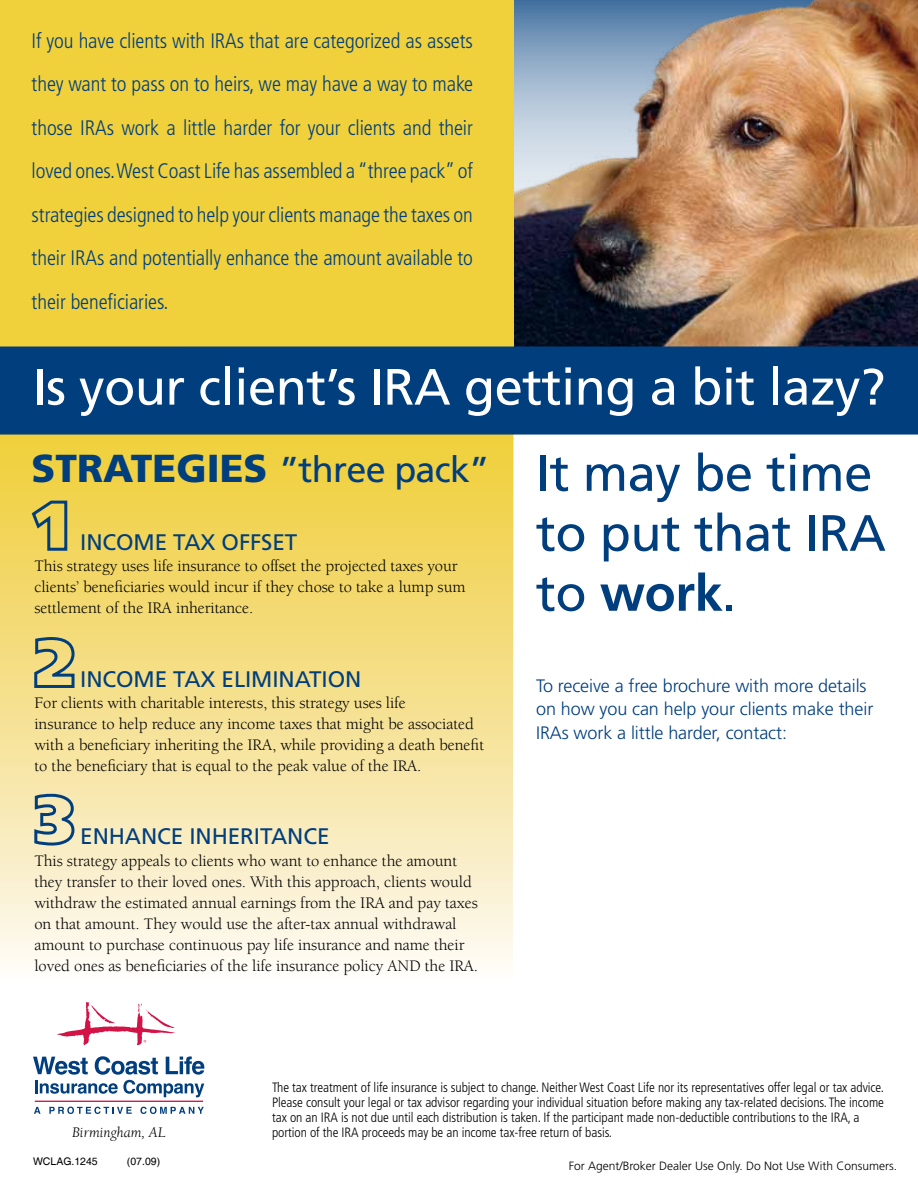
<style>
.page{position:relative;width:918px;height:1188px;background:#fff}
.page>*{position:absolute;margin:0;border:0;box-sizing:border-box;transform-origin:0 0}
.t1{font:51px "Frutiger LT Std";letter-spacing:-.01em;color:#fff}
.t2{font:51px/60px "Frutiger LT Std";letter-spacing:-.01em;color:#003e7e}
.t3{font:36px "Frutiger LT Std";letter-spacing:-.02em;color:#003e7e}
.t4{font:22.5px "Frutiger LT Std";letter-spacing:-.005em;color:#003e7e}
.t5{font:300 condensed 21px/43.5px "Frutiger LT Std";letter-spacing:-.005em;color:#003e7e;text-align:justify}
.t6{font:300 18px/24px "Frutiger LT Std";letter-spacing:-.005em;color:#003e7e}
.t7{font:16.5px/21px "Berkeley Std";letter-spacing:-.005em;color:#000}
.t8{font:italic 15px "Berkeley Std";color:#000}
.t9{font:300 condensed 13.5px/15px "Frutiger LT Std";letter-spacing:-.005em;color:#000}
.t10{font:300 12px "Frutiger LT Std";color:#000}
.t11{font:10.5px "Helvetica";color:#000}
.s1{font-weight:900;font-size:39px}
.s2{font-weight:700}
</style>
<div class="page">
<svg style="left:33px;top:1056px;width:171px;height:41px"></svg>
<hr style="left:35px;top:1101px;width:168px;height:1px;background:#d31245">
<svg style="left:34px;top:1107px;width:7px;height:7px"></svg>
<svg style="left:49px;top:1107px;width:83px;height:7px"></svg>
<svg style="left:140px;top:1107px;width:64px;height:7px"></svg>
<svg style="left:57px;top:1002px;width:118px;height:43px"></svg>
<img style="left:513px;top:0;width:405px;height:347px">
<div style="left:0;top:0;width:513px;height:422px;background:#f0d03b"></div>
<svg style="left:0;top:435px;width:514px;height:531px;background:#f5e292"></svg>
<div style="left:0;top:347px;width:918px;height:88px;background:#003e7e"></div>
<svg style="left:30px;top:499px;width:39px;height:53px;background:#bab25e"></svg>
<svg style="left:33px;top:636px;width:43px;height:53px;background:#aeaf81"></svg>
<svg style="left:33px;top:792px;width:43px;height:55px;background:#b2b9a8"></svg>
<p class="t5" style="left:32px;top:19px;width:443px">If you have clients with IRAs that are categorized as assets they want to pass on to heirs, we may have a way to make those IRAs work a little harder for your clients and their loved ones. West Coast Life has assembled a “three pack” of strategies designed to help your clients manage the taxes on their IRAs and potentially enhance the amount available to their beneficiaries.</p>
<h1 class="t1" style="left:32px;top:357px;width:855px">IS YOUR CLIENT’S IRA GETTING A BIT LAZY?</h1>
<h2 class="t3" style="left:32px;top:448px;width:459px"><span class="s1">STRATEGIES</span> ”THREE PACK”</h2>
<h3 class="t4" style="left:80px;top:529px;width:215px">I NCOME TAX OFFSET</h3>
<p class="t7" style="left:34px;top:556px;width:433px">This strategy uses life insurance to offset the projected taxes your clients’ beneficiaries would incur if they chose to take a lump sum settlement of the IRA inheritance.</p>
<h3 class="t4" style="left:80px;top:666px;width:283px">I NCOME TAX ELI MI NATION</h3>
<p class="t7" style="left:34px;top:693px;width:451px">For clients with charitable interests, this strategy uses life<br>insurance to help reduce any income taxes that might be associated with a beneficiary inheriting the IRA, while providing a death benefit to the beneficiary that is equal to the peak value of the IRA.</p>
<h3 class="t4" style="left:80px;top:823px;width:173px">ENHANCE INHERITA</h3>
<h3 class="t4" style="left:287px;top:823px;width:44px">NCE</h3>
<p class="t7" style="left:34px;top:850px;width:445px">This strategy appeals to clients who want to enhance the amount they transfer to their loved ones. With this approach, clients would withdraw the estimated annual earnings from the IRA and pay taxes on that amount. They would use the after-tax annual withdrawal amount to purchase continuous pay life insurance and name their loved ones as beneficiaries of the life insurance policy AND the IRA.</p>
<h1 class="t2" style="left:536px;top:443px;width:351px">IT MAY BE TIME<br>TO PUT THAT IRA<br>TO <span class="s2">work</span>.</h1>
<p class="t6" style="left:536px;top:674px;width:339px">To receive a free brochure with more details on how you can help your clients make their<br>IRAs work a little harder, contact:</p>
<p class="t8" style="left:72px;top:1124px;width:95px">Birmingham, AL</p>
<p class="t11" style="left:33px;top:1156px;width:66px">WCLAG.1245</p>
<p class="t11" style="left:127px;top:1156px;width:35px">(07.09)</p>
<p class="t9" style="left:272px;top:1080px;width:613px">The tax treatment of life insurance is subject to change. Neither West Coast Life nor its representatives offer legal or tax advice.<br>Please consult your legal or tax advisor regarding your individual situation before making any tax-related decisions. The income tax on an IRA is not due until each distribution is taken. If the participant made non-deductible contributions to the IRA, a portion of the IRA proceeds may be an income tax-free return of basis.</p>
<p class="t10" style="left:569px;top:1159px;width:330px">For Agent/Broker Dealer Use Only. Do Not Use With Consumers.</p>
</div>
